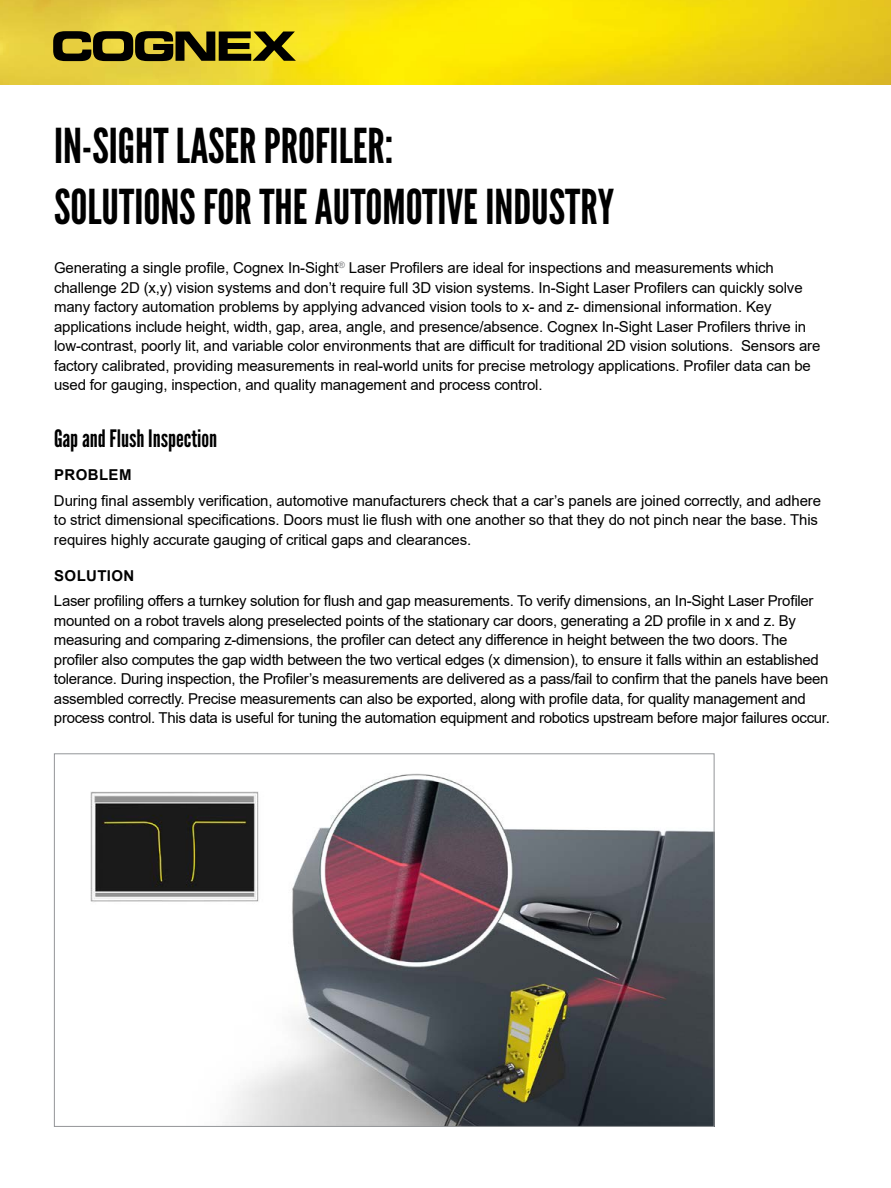
<style>
.page{position:relative;width:891px;height:1188px;background:#fff}
.page>*{position:absolute;margin:0;border:0;box-sizing:border-box;transform-origin:0 0}
.t1{font:48px/61.5px "League Gothic";color:#000}
.t2{font:24px "League Gothic";color:#000}
.t3{font:15px/19.5px "Arial";letter-spacing:-.01em;color:#000}
.t4{font:700 15px "Arial";letter-spacing:.025em;color:#000}
</style>
<div class="page">
<img style="left:0;top:0;width:891px;height:84px">
<svg style="left:53px;top:31px;width:243px;height:30px;background:#5a5215"></svg>
<img style="left:90px;top:773px;width:622px;height:352px">
<h1 class="t1" style="left:54px;top:115px;width:562px">IN-SIGHT LASER PROFILER:<br>SOLUTIONS FOR THE AUTOMOTIVE INDUSTRY</h1>
<p class="t3" style="left:54px;top:258px;width:768px">Generating a single profile, Cognex In-Sight<sup>®</sup> Laser Profilers are ideal for inspections and measurements which challenge 2D (x,y) vision systems and don’t require full 3D vision systems. In-Sight Laser Profilers can quickly solve many factory automation problems by applying advanced vision tools to x- and z- dimensional information. Key applications include height, width, gap, area, angle, and presence/absence. Cognex In-Sight Laser Profilers thrive in low-contrast, poorly lit, and variable color environments that are difficult for traditional 2D vision solutions. Sensors are factory calibrated, providing measurements in real-world units for precise metrology applications. Profiler data can be used for gauging, inspection, and quality management and process control.</p>
<h2 class="t2" style="left:54px;top:425px;width:165px">Gap and Flush Inspection</h2>
<p class="t4" style="left:54px;top:465px;width:79px">PROBLEM</p>
<p class="t3" style="left:54px;top:491px;width:769px">During final assembly verification, automotive manufacturers check that a car’s panels are joined correctly, and adhere to strict dimensional specifications. Doors must lie flush with one another so that they do not pinch near the base. This requires highly accurate gauging of critical gaps and clearances.</p>
<p class="t4" style="left:54px;top:565px;width:82px">SOLUTION</p>
<p class="t3" style="left:54px;top:591px;width:777px">Laser profiling offers a turnkey solution for flush and gap measurements. To verify dimensions, an In-Sight Laser Profiler mounted on a robot travels along preselected points of the stationary car doors, generating a 2D profile in x and z. By measuring and comparing z-dimensions, the profiler can detect any difference in height between the two doors. The profiler also computes the gap width between the two vertical edges (x dimension), to ensure it falls within an established tolerance. During inspection, the Profiler’s measurements are delivered as a pass/fail to confirm that the panels have been assembled correctly. Precise measurements can also be exported, along with profile data, for quality management and process control. This data is useful for tuning the automation equipment and robotics upstream before major failures occur.</p>
</div>
